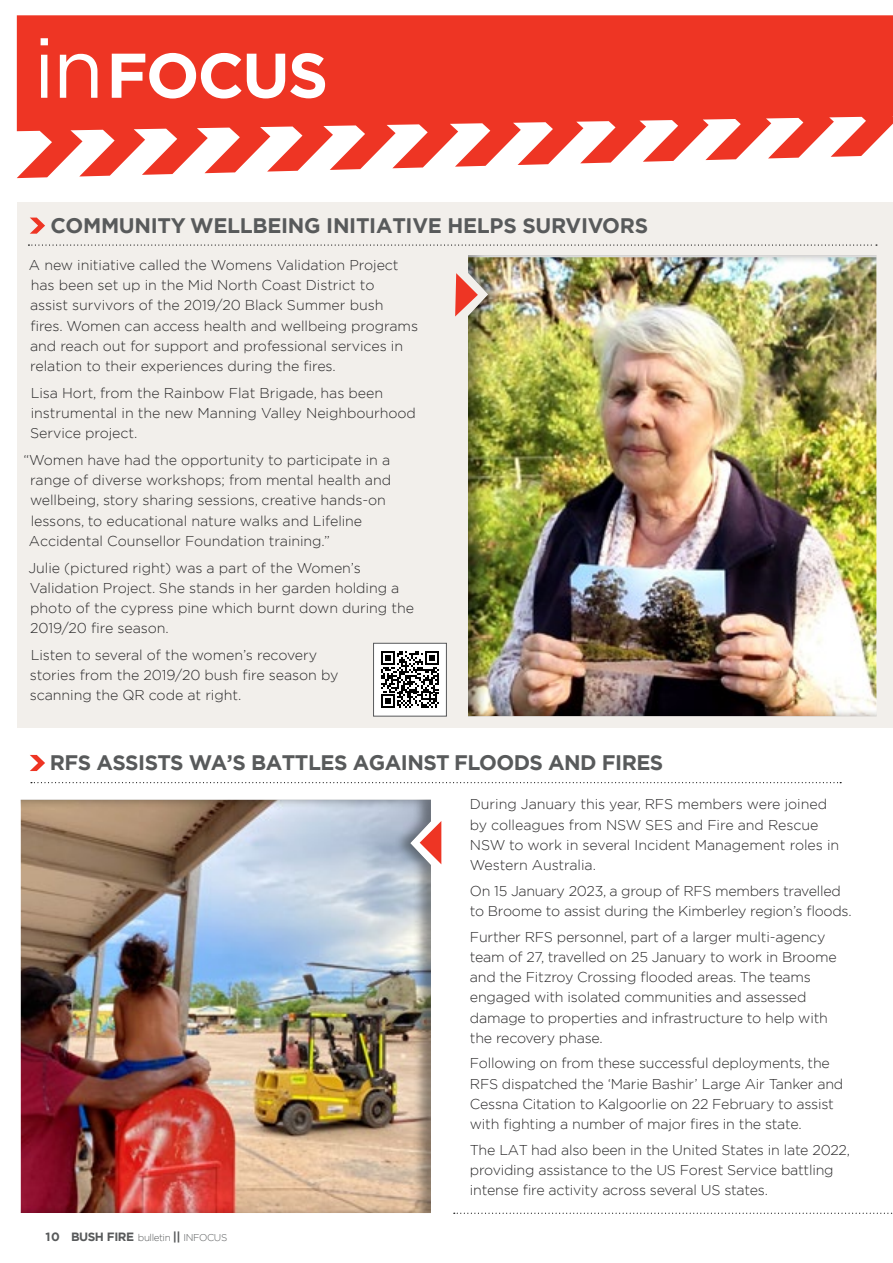
<style>
.page{position:relative;width:893px;height:1263px;background:#fff}
.page>*{position:absolute;margin:0;border:0;box-sizing:border-box;transform-origin:0 0}
.t1{font:700 63px "Gotham";letter-spacing:-.03em;color:#fff}
.t2{font:700 21px "Gotham";letter-spacing:-.015em;color:#585a5b}
.t3{font:300 14.25px/20.2px "Gotham";letter-spacing:-.005em;color:#292829}
.t4{font:300 9.9px "Gotham";letter-spacing:-.04em;color:#585a5b}
.s1{font-weight:400;font-size:83.25px}
.s2{font-weight:700;font-size:12px}
</style>
<div class="page">
<div style="left:17px;top:202px;width:876px;height:525px;background:#f2efeb"></div>
<svg style="left:28px;top:244px;width:427px;height:2px"></svg>
<svg style="left:31px;top:782px;width:810px;height:1px"></svg>
<svg style="left:30px;top:755px;width:15px;height:16px"></svg>
<div style="left:455px;top:244px;width:436px;height:472px;background:#000;opacity:.4"></div>
<svg style="left:455px;top:273px;width:23px;height:43px"></svg>
<div style="left:8px;top:789px;width:437px;height:424px;background:#000;opacity:.4"></div>
<svg style="left:420px;top:821px;width:21px;height:43px"></svg>
<svg style="left:30px;top:218px;width:15px;height:16px"></svg>
<div style="left:374px;top:643px;width:72px;height:73px;background:#fff"></div>
<svg style="left:381px;top:651px;width:57px;height:57px"></svg>
<div style="left:373px;top:643px;width:74px;height:73px;border:1px solid #58595b"></div>
<svg style="left:454px;top:1213px;width:439px;height:1px"></svg>
<svg style="left:17px;top:15px;width:876px;height:163px;fill:#ee3524"></svg>
<h1 class="t1" style="left:33px;top:34px;width:296px"><span class="s1">in</span>FOCUS</h1>
<h2 class="t2" style="left:50px;top:211px;width:599px">COMMUNITY WELLBEING INITIATIVE HELPS SURVIVORS</h2>
<p class="t3" style="left:29px;top:254px;width:391px">A new initiative called the Womens Validation Project has been set up in the Mid North Coast District to<br>assist survivors of the 2019/20 Black Summer bush fires. Women can access health and wellbeing programs and reach out for support and professional services in relation to their experiences during the fires.</p>
<p class="t3" style="left:30px;top:382px;width:387px">Lisa Hort, from the Rainbow Flat Brigade, has been instrumental in the new Manning Valley Neighbourhood<br>Service project.</p>
<p class="t3" style="left:29px;top:449px;width:364px;text-indent:-6px">“Women have had the opportunity to participate in a range of diverse workshops; from mental health and wellbeing, story sharing sessions, creative hands-on lessons, to educational nature walks and Lifeline Accidental Counsellor Foundation training.”</p>
<p class="t3" style="left:28px;top:557px;width:387px">Julie (pictured right) was a part of the Women’s Validation Project. She stands in her garden holding a photo of the cypress pine which burnt down during the 2019/20 fire season.</p>
<p class="t3" style="left:30px;top:644px;width:310px">Listen to several of the women’s recovery stories from the 2019/20 bush fire season by scanning the QR code at right.</p>
<h2 class="t2" style="left:50px;top:749px;width:615px">RFS ASSISTS WA’S BATTLES AGAINST FLOODS AND FIRES</h2>
<p class="t4" style="left:46px;top:1231px;width:183px"><span class="s2">10 BUSH FIRE</span> bulletin <span class="s2">||</span> INFOCUS</p>
<p class="t3" style="left:470px;top:794px;width:371px">During January this year, RFS members were joined by colleagues from NSW SES and Fire and Rescue NSW to work in several Incident Management roles in Western Australia.</p>
<p class="t3" style="left:470px;top:880px;width:383px">On 15 January 2023, a group of RFS members travelled to Broome to assist during the Kimberley region’s floods.</p>
<p class="t3" style="left:470px;top:926px;width:368px">Further RFS personnel, part of a larger multi-agency team of 27, travelled on 25 January to work in Broome and the Fitzroy Crossing flooded areas. The teams engaged with isolated communities and assessed damage to properties and infrastructure to help with the recovery phase.</p>
<p class="t3" style="left:470px;top:1053px;width:375px">Following on from these successful deployments, the RFS dispatched the ‘Marie Bashir’ Large Air Tanker and Cessna Citation to Kalgoorlie on 22 February to assist with fighting a number of major fires in the state.</p>
<p class="t3" style="left:470px;top:1139px;width:382px">The LAT had also been in the United States in late 2022, providing assistance to the US Forest Service battling intense fire activity across several US states.</p>
</div>
